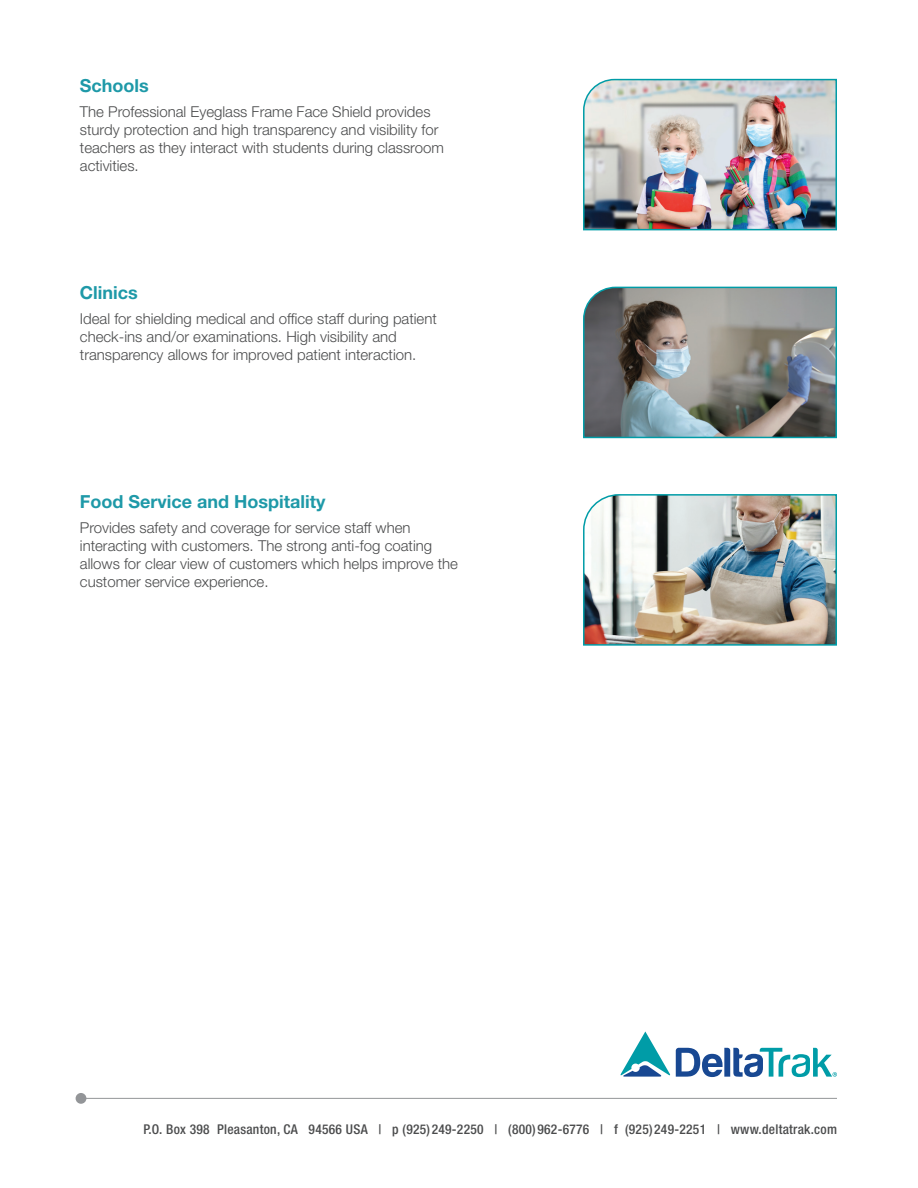
<style>
.page{position:relative;width:918px;height:1188px;background:#fff}
.page>*{position:absolute;margin:0;border:0;box-sizing:border-box;transform-origin:0 0}
.t1{font:700 18px "Helvetica Neue LT Std";color:#1e99a8}
.t2{font:300 15px/18px "Helvetica Neue LT Std";color:#4b4c4d}
.t3{font:500 condensed 13.5px "Helvetica Neue LT Std";letter-spacing:.02em;color:#4b4c4d}
</style>
<div class="page">
<div style="left:76px;top:1093px;width:10px;height:11px;background:#939598;border-radius:50%"></div>
<hr style="left:81px;top:1098px;width:756px;height:1px;background:#939598">
<svg style="left:620px;top:1031px;width:217px;height:46px"></svg>
<img style="left:583px;top:78px;width:254px;height:153px">
<img style="left:583px;top:286px;width:254px;height:153px">
<img style="left:583px;top:494px;width:254px;height:152px">
<p class="t1" style="left:80px;top:74px;width:70px">Schools</p>
<p class="t2" style="left:80px;top:102px;width:365px">The Professional Eyeglass Frame Face Shield provides sturdy protection and high transparency and visibility for teachers as they interact with students during classroom activities.</p>
<p class="t1" style="left:80px;top:282px;width:59px">Clinics</p>
<p class="t2" style="left:80px;top:309px;width:359px">Ideal for shielding medical and office staff during patient check-ins and/or examinations. High visibility and transparency allows for improved patient interaction.</p>
<p class="t1" style="left:80px;top:491px;width:247px">Food Service and Hospitality</p>
<p class="t2" style="left:80px;top:518px;width:380px">Provides safety and coverage for service staff when interacting with customers. The strong anti-fog coating allows for clear view of customers which helps improve the customer service experience.</p>
<p class="t3" style="left:143px;top:1121px;width:695px">P.O. Box 398 Pleasanton, CA 94566 USA | p (925)249-2250 | (800)962-6776 | f (925)249-2251 | www.deltatrak.com</p>
</div>
